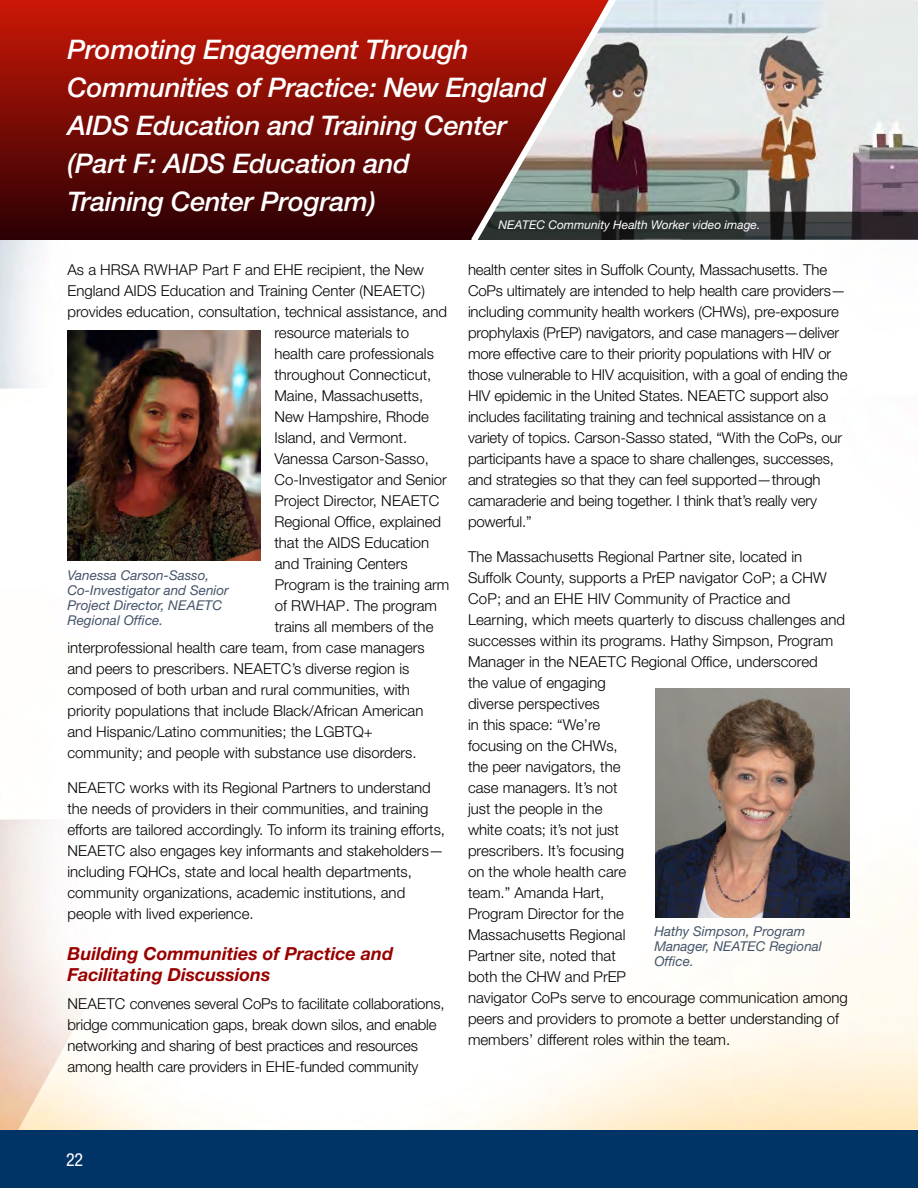
<style>
.page{position:relative;width:918px;height:1188px;background:#fff}
.page>*{position:absolute;margin:0;border:0;box-sizing:border-box;transform-origin:0 0}
.t1{font:italic 500 27px/37.8px "Helvetica Neue LT Std";letter-spacing:-.01em;color:#fff}
.t2{font:italic 700 18px/21px "Helvetica Neue LT Std";color:#900}
.t3{font:condensed 18px "Helvetica Neue LT Std";color:#fff}
.t4{font:300 15px/21px "Helvetica Neue LT Std";color:#000}
.t5{font:italic 13.5px/15px "Helvetica Neue LT Std";color:#44546a}
.t6{font:italic 12px "Helvetica Neue LT Std";color:#fff}
</style>
<div class="page">
<img style="left:0;top:240px;width:918px;height:890px">
<div style="left:0;top:1130px;width:918px;height:58px;background:#036"></div>
<div style="left:0;top:0;width:621px;height:240px;background:linear-gradient(to bottom,#cc1806,#2b0004)"></div>
<svg style="left:465px;top:0;width:453px;height:249px;background:#a8918e"></svg>
<img style="left:68px;top:331px;width:193px;height:229px">
<img style="left:656px;top:689px;width:193px;height:229px">
<h2 class="t1" style="left:68px;top:31px;width:480px">Promoting Engagement Through<br>Communities of Practice: New England<br>AIDS Education and Training Center (Part F: AIDS Education and<br>Training Center Program)</h2>
<p class="t4" style="left:68px;top:259px;width:358px">As a HRSA R W H A P Part F and E H E recipient, the New</p>
<p class="t4" style="left:68px;top:280px;width:359px">England AIDS Education and Training Center (N E A E T C )</p>
<p class="t4" style="left:68px;top:301px;width:381px">provides education, consultation, technical assistance, and</p>
<p class="t4" style="left:274px;top:322px;width:136px">resource materials to</p>
<p class="t4" style="left:274px;top:343px;width:161px">health care professionals</p>
<p class="t4" style="left:274px;top:364px;width:158px">throughout Connecticut,</p>
<p class="t4" style="left:274px;top:385px;width:150px">Maine, Massachusetts,</p>
<p class="t4" style="left:274px;top:406px;width:156px">New Hampshire, Rhode</p>
<p class="t4" style="left:274px;top:427px;width:134px">Island, and Vermont.</p>
<p class="t4" style="left:274px;top:448px;width:156px">Vanessa Carson-Sasso,</p>
<p class="t4" style="left:274px;top:469px;width:174px">Co-Investigator and Senior</p>
<p class="t4" style="left:274px;top:490px;width:166px">Project Director, N E A E T C</p>
<p class="t4" style="left:274px;top:511px;width:168px">Regional Office, explained</p>
<p class="t4" style="left:274px;top:532px;width:156px">that the AIDS Education</p>
<p class="t4" style="left:275px;top:553px;width:134px">and Training Centers</p>
<p class="t4" style="left:275px;top:574px;width:176px">Program is the training arm</p>
<p class="t4" style="left:275px;top:595px;width:164px">of R W H A P . The program</p>
<p class="t4" style="left:275px;top:616px;width:160px">trains all members of the</p>
<p class="t4" style="left:68px;top:637px;width:359px">interprofessional health care team, from case managers</p>
<p class="t4" style="left:68px;top:658px;width:344px">and peers to prescribers. N E A E T C ’s diverse region is</p>
<p class="t4" style="left:68px;top:679px;width:344px">composed of both urban and rural communities, with</p>
<p class="t4" style="left:68px;top:700px;width:357px">priority populations that include Black/African American</p>
<p class="t4" style="left:68px;top:721px;width:307px">and Hispanic/Latino communities; the LGBTQ+</p>
<p class="t4" style="left:68px;top:742px;width:351px">community; and people with substance use disorders.</p>
<p class="t4" style="left:68px;top:777px;width:379px">N E A E T C works with its Regional Partners to understand the needs of providers in their communities, and training efforts are tailored accordingly. To inform its training efforts, N E A E T C also engages key informants and stakeholders— including FQHCs, state and local health departments, community organizations, academic institutions, and people with lived experience.</p>
<h3 class="t2" style="left:68px;top:943px;width:327px">Building Communities of Practice and<br>Facilitating Discussions</h3>
<p class="t4" style="left:68px;top:993px;width:379px">N E A E T C convenes several CoPs to facilitate collaborations, bridge communication gaps, break down silos, and enable networking and sharing of best practices and resources among health care providers in E H E -funded community</p>
<p class="t5" style="left:67px;top:567px;width:163px">Vanessa Carson-Sasso,<br>Co-Investigator and Senior<br>Project Director, N E A E T C<br>Regional Office.</p>
<p class="t6" style="left:499px;top:218px;width:263px">NEATEC Community Health Worker video image.</p>
<p class="t4" style="left:468px;top:259px;width:381px">health center sites in Suffolk County, Massachusetts. The CoPs ultimately are intended to help health care providers— including community health workers (CHWs), pre-exposure prophylaxis (PrEP) navigators, and case managers—deliver more effective care to their priority populations with HIV or those vulnerable to HIV acquisition, with a goal of ending the HIV epidemic in the United States. N E A E T C support also includes facilitating training and technical assistance on a variety of topics. Carson-Sasso stated, “With the CoPs, our participants have a space to share challenges, successes, and strategies so that they can feel supported—through camaraderie and being together. I think that’s really very powerful.”</p>
<p class="t4" style="left:468px;top:546px;width:381px">The Massachusetts Regional Partner site, located in Suffolk County, supports a PrEP navigator C o P ; a CHW<br>C o P ; and an E H E HIV Community of Practice and Learning, which meets quarterly to discuss challenges and successes within its programs. Hathy Simpson, Program Manager in the N E A E T C Regional Office, underscored<br>the value of engaging<br>diverse perspectives<br>in this space: “We’re<br>focusing on the CHWs,<br>the peer navigators, the<br>case managers. It’s not<br>just the people in the<br>white coats; it’s not just<br>prescribers. It’s focusing<br>on the whole health care<br>team.” Amanda Hart,<br>Program Director for the<br>Massachusetts Regional<br>Partner site, noted that<br>both the CHW and PrEP<br>navigator CoPs serve to encourage communication among peers and providers to promote a better understanding of members’ different roles within the team.</p>
<p class="t5" style="left:654px;top:923px;width:169px">Hathy Simpson, Program<br>Manager, NEATEC Regional<br>Office.</p>
<p class="t3" style="left:66px;top:1150px;width:19px">22</p>
</div>
